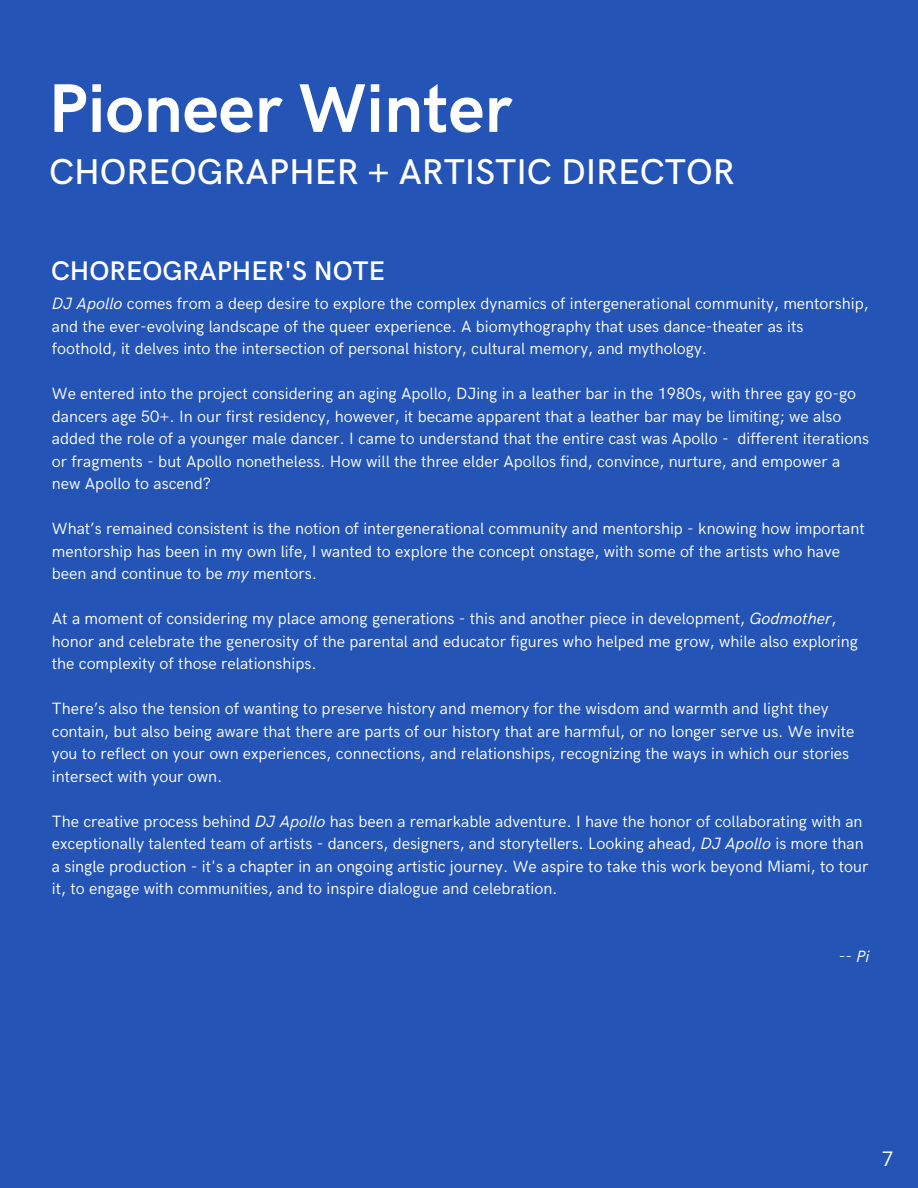
<style>
.page{position:relative;width:918px;height:1188px;background:#2354b6}
.page>*{position:absolute;margin:0;border:0;box-sizing:border-box;transform-origin:0 0}
.t1{font:700 69px "HK Grotesk";color:#fff}
.t2{font:500 36px "HK Grotesk";color:#fff}
.t3{font:600 27px "HK Grotesk";color:#fff}
.t4{font:21px "HK Grotesk";color:#fff}
.t5{font:16.35px/22.5px "HK Grotesk";color:#fff}
.t6{font:italic 16.35px "HK Grotesk";color:#fff}
.s1{font-style:italic}
</style>
<div class="page">
<h1 class="t1" style="left:48px;top:70px;width:465px">Pioneer Winter</h1>
<h2 class="t2" style="left:49px;top:152px;width:687px">CHOREOGRAPHER + ARTISTIC DIRECTOR</h2>
<h3 class="t3" style="left:51px;top:256px;width:335px">CHOREOGRAPHER'S NOTE</h3>
<p class="t5" style="left:52px;top:293px;width:818px"><span class="s1">DJ Apollo</span> comes from a deep desire to explore the complex dynamics of intergenerational community, mentorship, and the ever-evolving landscape of the queer experience. A biomythography that uses dance-theater as its foothold, it delves into the intersection of personal history, cultural memory, and mythology.</p>
<p class="t5" style="left:52px;top:383px;width:819px">We entered into the project considering an aging Apollo, DJing in a leather bar in the 1980s, with three gay go-go dancers age 50+. In our first residency, however, it became apparent that a leather bar may be limiting; we also added the role of a younger male dancer. I came to understand that the entire cast was Apollo - different iterations or fragments - but Apollo nonetheless. How will the three elder Apollos find, convince, nurture, and empower a new Apollo to ascend?</p>
<p class="t5" style="left:52px;top:518px;width:815px">What’s remained consistent is the notion of intergenerational community and mentorship - knowing how important mentorship has been in my own life, I wanted to explore the concept onstage, with some of the artists who have been and continue to be <span class="s1">my</span> mentors.</p>
<p class="t5" style="left:52px;top:608px;width:808px">At a moment of considering my place among generations - this and another piece in development, <span class="s1">Godmother</span>, honor and celebrate the generosity of the parental and educator figures who helped me grow, while also exploring the complexity of those relationships.</p>
<p class="t5" style="left:52px;top:698px;width:804px">There’s also the tension of wanting to preserve history and memory for the wisdom and warmth and light they contain, but also being aware that there are parts of our history that are harmful, or no longer serve us. We invite you to reflect on your own experiences, connections, and relationships, recognizing the ways in which our stories intersect with your own.</p>
<p class="t5" style="left:52px;top:811px;width:818px">The creative process behind <span class="s1">DJ Apollo</span> has been a remarkable adventure. I have the honor of collaborating with an exceptionally talented team of artists - dancers, designers, and storytellers. Looking ahead, <span class="s1">DJ Apollo</span> is more than a single production - it's a chapter in an ongoing artistic journey. We aspire to take this work beyond Miami, to tour it, to engage with communities, and to inspire dialogue and celebration.</p>
<p class="t6" style="left:838px;top:947px;width:33px">-- Pi</p>
<p class="t4" style="left:882px;top:1147px;width:13px">7</p>
</div>
